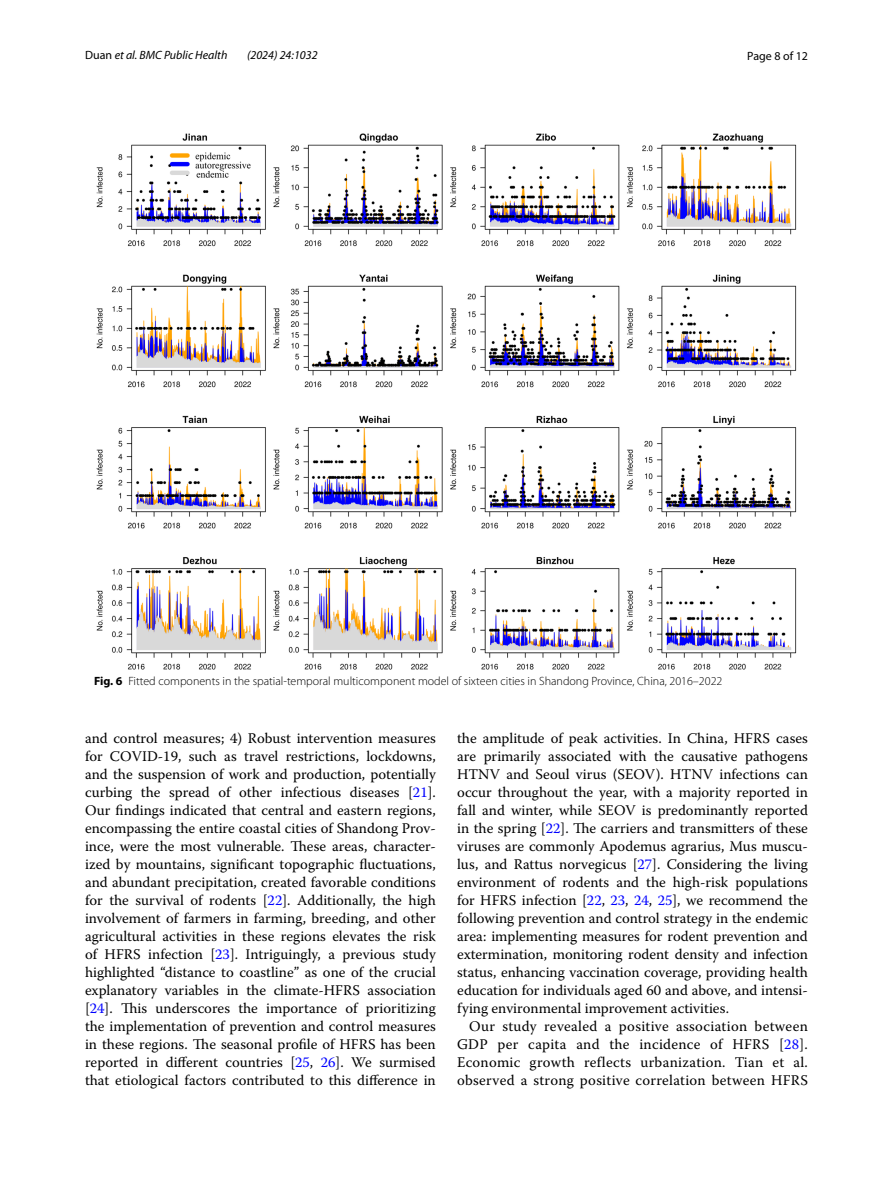
<style>
.page{position:relative;width:893px;height:1187px;background:#fff}
.page>*{position:absolute;margin:0;border:0;box-sizing:border-box;transform-origin:0 0}
.t1{font:14.7px/18px "Warnock Pro";color:#000;text-align:justify}
.t2{font:300 12px "Myriad Pro";color:#000}
.t3{font:italic 12px "Myriad Pro";color:#000}
.t4{font:12px "Myriad Pro";color:#000}
.s1{font-style:normal}
.s2{font-weight:700}
.s3{color:#00f}
</style>
<div class="page">
<img style="left:96px;top:133px;width:701px;height:536px">
<p class="t3" style="left:85px;top:48px;width:144px"><span class="s1">Duan</span> et al. BMC Public Health</p>
<p class="t3" style="left:247px;top:48px;width:72px">(2024) 24:1032</p>
<p class="t4" style="left:747px;top:48px;width:62px">Page 8 of 12</p>
<p class="t2" style="left:94px;top:674px;width:630px"><span class="s2">Fig. 6</span> Fitted components in the spatial-temporal multicomponent model of sixteen cities in Shandong Province, China, 2016–2022</p>
<p class="t1" style="left:85px;top:728px;width:352px">and control measures; 4) Robust intervention measures for COVID-19, such as travel restrictions, lockdowns, and the suspension of work and production, potentially curbing the spread of other infectious diseases [<span class="s3">21</span>].<br>Our findings indicated that central and eastern regions, encompassing the entire coastal cities of Shandong Prov&shy;ince, were the most vulnerable. These areas, character&shy;ized by mountains, significant topographic fluctuations, and abundant precipitation, created favorable conditions for the survival of rodents [<span class="s3">22</span>]. Additionally, the high involvement of farmers in farming, breeding, and other agricultural activities in these regions elevates the risk of HFRS infection [<span class="s3">23</span>]. Intriguingly, a previous study highlighted “distance to coastline” as one of the crucial explanatory variables in the climate-HFRS association [<span class="s3">24</span>]. This underscores the importance of prioritizing the implementation of prevention and control measures in these regions. The seasonal profile of HFRS has been reported in different countries [<span class="s3">25</span>, <span class="s3">26</span>]. We surmised that etiological factors contributed to this difference in</p>
<p class="t1" style="left:457px;top:728px;width:352px">the amplitude of peak activities. In China, HFRS cases are primarily associated with the causative pathogens HTNV and Seoul virus (SEOV). HTNV infections can occur throughout the year, with a majority reported in fall and winter, while SEOV is predominantly reported in the spring [<span class="s3">22</span>]. The carriers and transmitters of these viruses are commonly Apodemus agrarius, Mus muscu&shy;lus, and Rattus norvegicus [<span class="s3">27</span>]. Considering the living environment of rodents and the high-risk populations for HFRS infection [<span class="s3">22</span>, <span class="s3">23</span>, <span class="s3">24</span>, <span class="s3">25</span>], we recommend the following prevention and control strategy in the endemic area: implementing measures for rodent prevention and extermination, monitoring rodent density and infection status, enhancing vaccination coverage, providing health education for individuals aged 60 and above, and intensi&shy;fying environmental improvement activities.</p>
<p class="t1" style="left:457px;top:1016px;width:352px;text-indent:12px">Our study revealed a positive association between GDP per capita and the incidence of HFRS [<span class="s3">28</span>].<br>Economic growth reflects urbanization. Tian et al. observed a strong positive correlation between HFRS</p>
</div>
